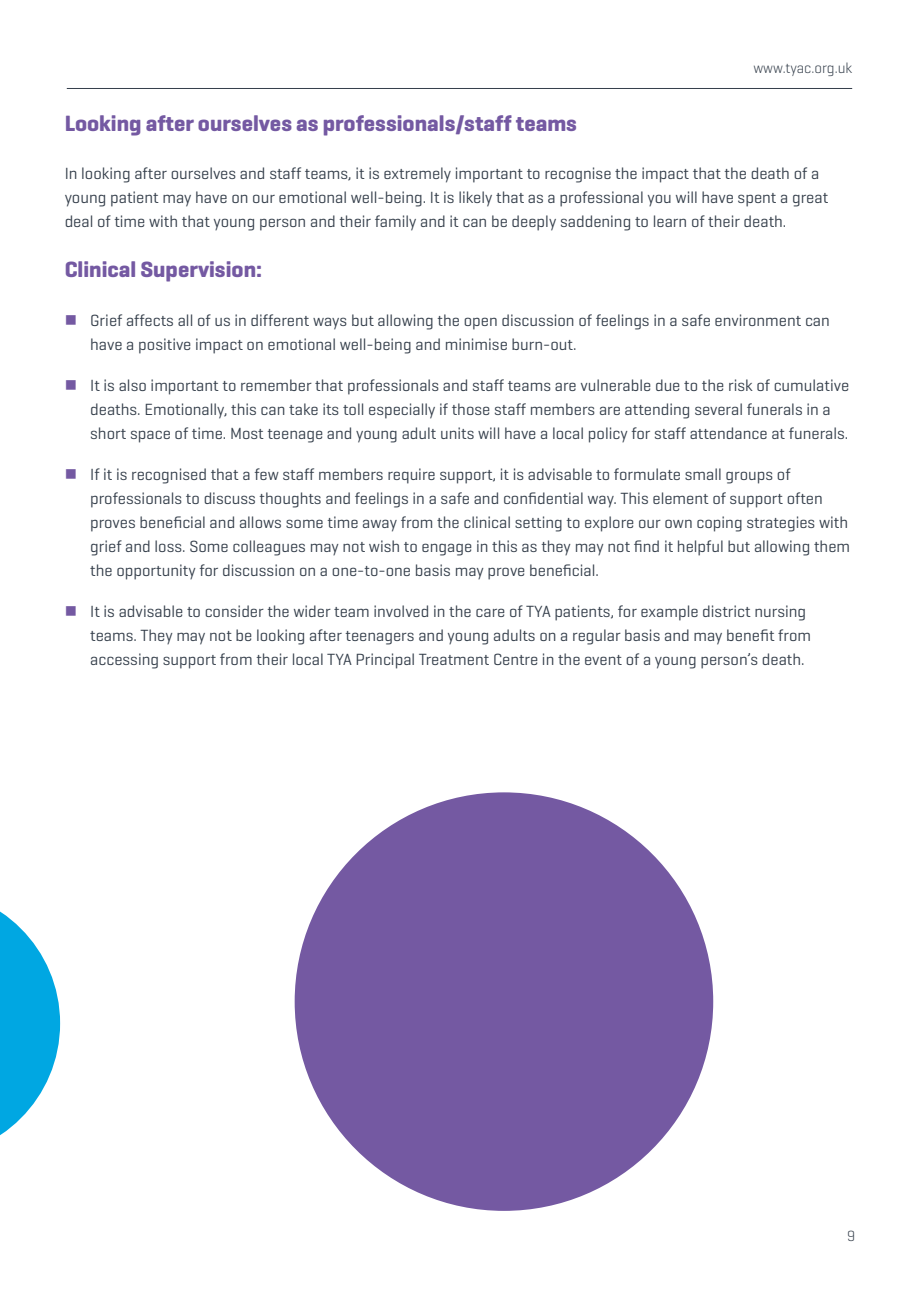
<style>
.page{position:relative;width:919px;height:1289px;background:#fff}
.page>*{position:absolute;margin:0;border:0;box-sizing:border-box;transform-origin:0 0}
.t1{font:700 22.5px "Geogrotesque";color:#7459a2}
.t2{font:16.5px/24px "Geogrotesque";color:#353f4b}
.t3{font:300 15px "Geogrotesque";color:#353f4b}
</style>
<div class="page">
<hr style="left:67px;top:88px;width:785px;height:1px;background:#353f4b">
<svg style="left:0;top:911px;width:60px;height:224px"></svg>
<div style="left:294px;top:792px;width:419px;height:418px;background:#7459a2;border-radius:50%"></div>
<p class="t3" style="left:753px;top:59px;width:100px">www.tyac.org.uk</p>
<p class="t1" style="left:65px;top:109px;width:514px">Looking after ourselves as professionals/staff teams</p>
<p class="t2" style="left:65px;top:161px;width:765px">In looking after ourselves and staff teams, it is extremely important to recognise the impact that the death of a young patient may have on our emotional well-being. It is likely that as a professional you will have spent a great deal of time with that young person and their family and it can be deeply saddening to learn of their death.</p>
<p class="t1" style="left:65px;top:255px;width:199px">Clinical Supervision:</p>
<p class="t2" style="left:90px;top:308px;width:741px">Grief affects all of us in different ways but allowing the open discussion of feelings in a safe environment can have a positive impact on emotional well-being and minimise burn-out.</p>
<p class="t2" style="left:90px;top:373px;width:760px">It is also important to remember that professionals and staff teams are vulnerable due to the risk of cumulative deaths. Emotionally, this can take its toll especially if those staff members are attending several funerals in a short space of time. Most teenage and young adult units will have a local policy for staff attendance at funerals.</p>
<p class="t2" style="left:90px;top:462px;width:761px">If it is recognised that a few staff members require support, it is advisable to formulate small groups of professionals to discuss thoughts and feelings in a safe and confidential way. This element of support often proves beneficial and allows some time away from the clinical setting to explore our own coping strategies with grief and loss. Some colleagues may not wish to engage in this as they may not find it helpful but allowing them the opportunity for discussion on a one-to-one basis may prove beneficial.</p>
<p class="t2" style="left:90px;top:599px;width:722px">It is advisable to consider the wider team involved in the care of TYA patients, for example district nursing teams. They may not be looking after teenagers and young adults on a regular basis and may benefit from accessing support from their local TYA Principal Treatment Centre in the event of a young person’s death.</p>
<p class="t3" style="left:847px;top:1226px;width:10px">9</p>
</div>
